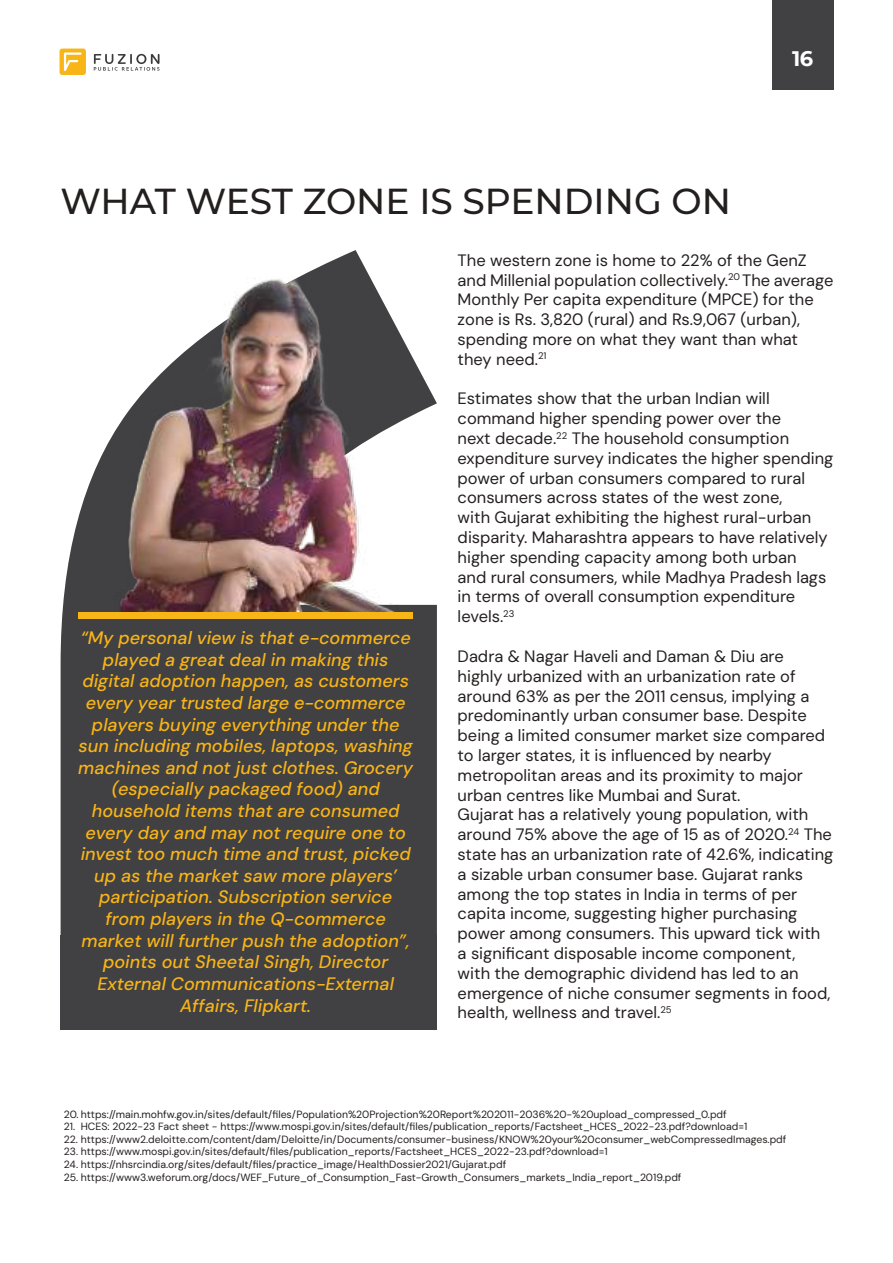
<style>
.page{position:relative;width:893px;height:1263px;background:#fff}
.page>*{position:absolute;margin:0;border:0;box-sizing:border-box;transform-origin:0 0}
.t1{font:500 36px "Montserrat";color:#241f1f}
.t2{font:700 21px "Montserrat";color:#fff}
.t3{font:italic 18px/21.6px "DM Sans 9 pt";color:#f8b517;text-align:center}
.t4{font:16.5px/19.8px "DM Sans 9 pt";color:#241f1f}
.t5{font:10.5px "DM Sans 9 pt";color:#241f1f}
</style>
<div class="page">
<div style="left:772px;top:0;width:61px;height:90px;background:#414042"></div>
<svg style="left:94px;top:54px;width:66px;height:17px"></svg>
<svg style="left:60px;top:49px;width:26px;height:26px"></svg>
<div style="left:61px;top:935px;width:376px;height:94px;background:#414042"></div>
<svg style="left:61px;top:250px;width:376px;height:685px;fill:#414042"></svg>
<img style="left:102px;top:264px;width:299px;height:348px">
<div style="left:78px;top:612px;width:335px;height:7px;background:#f8b517"></div>
<h1 class="t1" style="left:61px;top:176px;width:672px">WHAT WEST ZONE IS SPENDING ON</h1>
<p class="t2" style="left:792px;top:44px;width:22px">16</p>
<p class="t3" style="left:78px;top:627px;width:336px">“My personal view is that e-commerce played a great deal in making this digital adoption happen, as customers every year trusted large e-commerce players buying everything under the sun including mobiles, laptops, washing machines and not just clothes. Grocery (especially packaged food) and household items that are consumed every day and may not require one to invest too much time and trust, picked up as the market saw more players’ participation. Subscription service from players in the Q-commerce market will further push the adoption”, points out Sheetal Singh, Director External Communications-External Affairs, Flipkart.</p>
<p class="t4" style="left:458px;top:250px;width:377px">The western zone is home to 22% of the GenZ and Millenial population collectively.<sup>20</sup> The average Monthly Per capita expenditure (MPCE) for the zone is Rs. 3,820 (rural) and Rs.9,067 (urban), spending more on what they want than what they need.<sup>21</sup></p>
<p class="t4" style="left:458px;top:389px;width:377px">Estimates show that the urban Indian will command higher spending power over the<br>next decade.<sup>22</sup> The household consumption expenditure survey indicates the higher spending power of urban consumers compared to rural consumers across states of the west zone,<br>with Gujarat exhibiting the highest rural-urban disparity. Maharashtra appears to have relatively higher spending capacity among both urban<br>and rural consumers, while Madhya Pradesh lags in terms of overall consumption expenditure levels.<sup>23</sup></p>
<p class="t4" style="left:458px;top:646px;width:377px">Dadra &amp; Nagar Haveli and Daman &amp; Diu are<br>highly urbanized with an urbanization rate of around 63% as per the 2011 census, implying a predominantly urban consumer base. Despite being a limited consumer market size compared to larger states, it is influenced by nearby metropolitan areas and its proximity to major urban centres like Mumbai and Surat.<br>Gujarat has a relatively young population, with around 75% above the age of 15 as of 2020.<sup>24</sup> The state has an urbanization rate of 42.6%, indicating a sizable urban consumer base. Gujarat ranks among the top states in India in terms of per capita income, suggesting higher purchasing power among consumers. This upward tick with a significant disposable income component,<br>with the demographic dividend has led to an emergence of niche consumer segments in food, health, wellness and travel.<sup>25</sup></p>
<p class="t5" style="left:64px;top:1107px;width:664px">20. https://main.mohfw.gov.in/sites/default/files/Population%20Projection%20Report%202011-2036%20-%20upload_compressed_0.pdf</p>
<p class="t5" style="left:64px;top:1120px;width:685px">21. HCES: 2022-23 Fact sheet - https://www.mospi.gov.in/sites/default/files/publication_reports/Factsheet_HCES_2022-23.pdf?download=1</p>
<p class="t5" style="left:64px;top:1133px;width:724px">22. https://www2.deloitte.com/content/dam/Deloitte/in/Documents/consumer-business/KNOW%20your%20consumer_webCompressedImages.pdf</p>
<p class="t5" style="left:64px;top:1145px;width:546px">23. https://www.mospi.gov.in/sites/default/files/publication_reports/Factsheet_HCES_2022-23.pdf?download=1</p>
<p class="t5" style="left:64px;top:1158px;width:444px">24. https://nhsrcindia.org/sites/default/files/practice_image/HealthDossier2021/Gujarat.pdf</p>
<p class="t5" style="left:64px;top:1170px;width:619px">25. https://www3.weforum.org/docs/WEF_Future_of_Consumption_Fast-Growth_Consumers_markets_India_report_2019.pdf</p>
</div>
